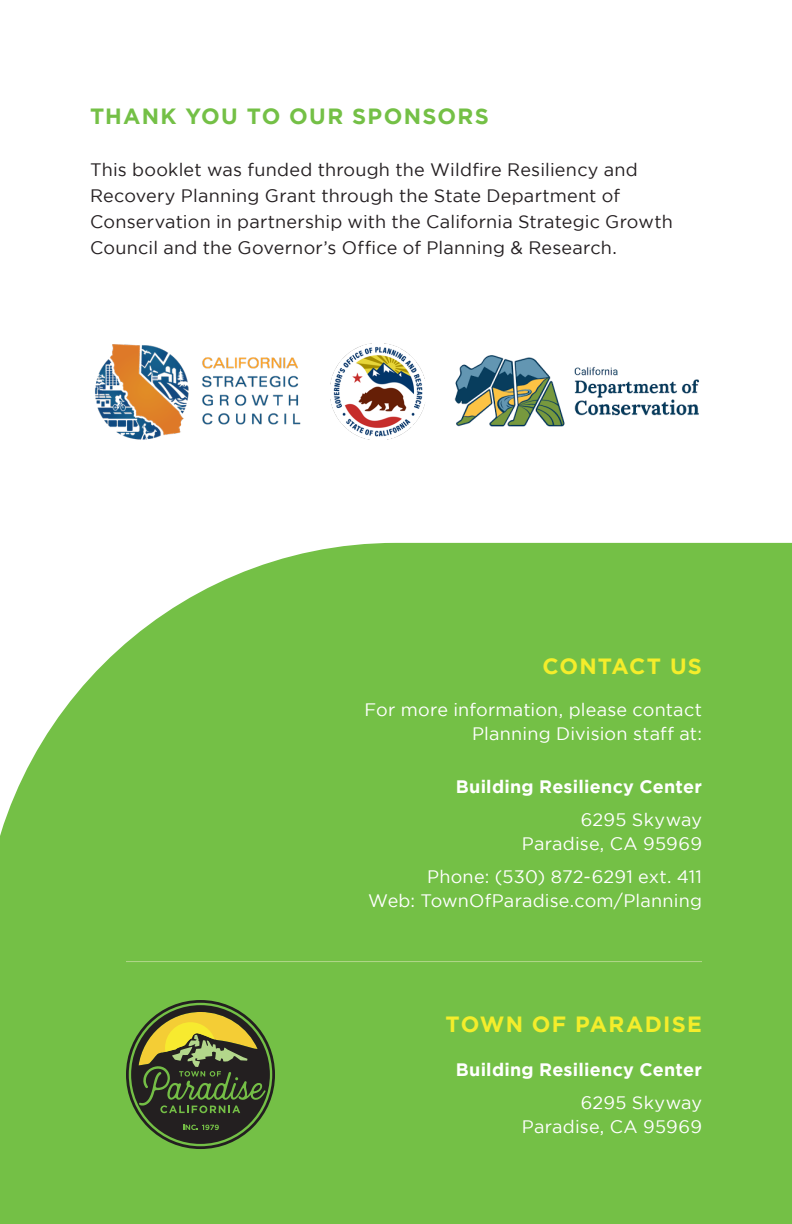
<style>
.page{position:relative;width:792px;height:1224px;background:#fff}
.page>*{position:absolute;margin:0;border:0;box-sizing:border-box;transform-origin:0 0}
.t1{font:700 22px "Gotham";letter-spacing:.055em;color:#f4ed2b}
.t2{font:700 22px "Gotham";letter-spacing:.06em;color:#74c046}
.Body-Large_Space_Aft{font:18px/26px "Gotham";letter-spacing:.01em;color:#241f21}
.Body-Large_Space_Aft-2{font:18px/24px "Gotham";letter-spacing:.01em;color:#fff;text-align:right}
.Body-Large_Space_Aft-3{font:700 18px "Gotham";letter-spacing:.015em;color:#fff}
</style>
<div class="page">
<div style="left:0;top:543px;width:792px;height:681px;background:#74c046"></div>
<hr style="left:126px;top:961px;width:576px;height:1px;background:#b3d78b">
<svg style="left:126px;top:1000px;width:149px;height:149px;background:#5b6f32"></svg>
<img style="left:95px;top:344px;width:206px;height:96px">
<img style="left:454px;top:355px;width:246px;height:72px">
<img style="left:330px;top:343px;width:95px;height:96px">
<p class="t2" style="left:90px;top:104px;width:400px">THANK YOU TO OUR SPONSORS</p>
<p class="Body-Large_Space_Aft" style="left:90px;top:156px;width:584px">This booklet was funded through the Wildfire Resiliency and Recovery Planning Grant through the State Department of Conservation in partnership with the California Strategic Growth Council and the Governor’s Office of Planning &amp; Research.</p>
<p class="t1" style="left:542px;top:654px;width:161px">CONTACT US</p>
<p class="Body-Large_Space_Aft-2" style="left:365px;top:698px;width:339px">For more information, please contact<br>Planning Division staff at:</p>
<p class="Body-Large_Space_Aft-3" style="left:456px;top:776px;width:248px">Building Resiliency Center</p>
<p class="Body-Large_Space_Aft-2" style="left:581px;top:808px;width:123px">6295 Skyway</p>
<p class="Body-Large_Space_Aft-2" style="left:522px;top:832px;width:182px">Paradise, CA 95969</p>
<p class="Body-Large_Space_Aft-2" style="left:427px;top:865px;width:276px">Phone: (530) 872-6291 ext. 411</p>
<p class="Body-Large_Space_Aft-2" style="left:368px;top:889px;width:335px">Web: TownOfParadise.com/Planning</p>
<p class="t1" style="left:446px;top:1012px;width:258px">TOWN OF PARADISE</p>
<p class="Body-Large_Space_Aft-3" style="left:456px;top:1059px;width:248px">Building Resiliency Center</p>
<p class="Body-Large_Space_Aft-2" style="left:581px;top:1090px;width:123px">6295 Skyway</p>
<p class="Body-Large_Space_Aft-2" style="left:522px;top:1114px;width:182px">Paradise, CA 95969</p>
</div>
